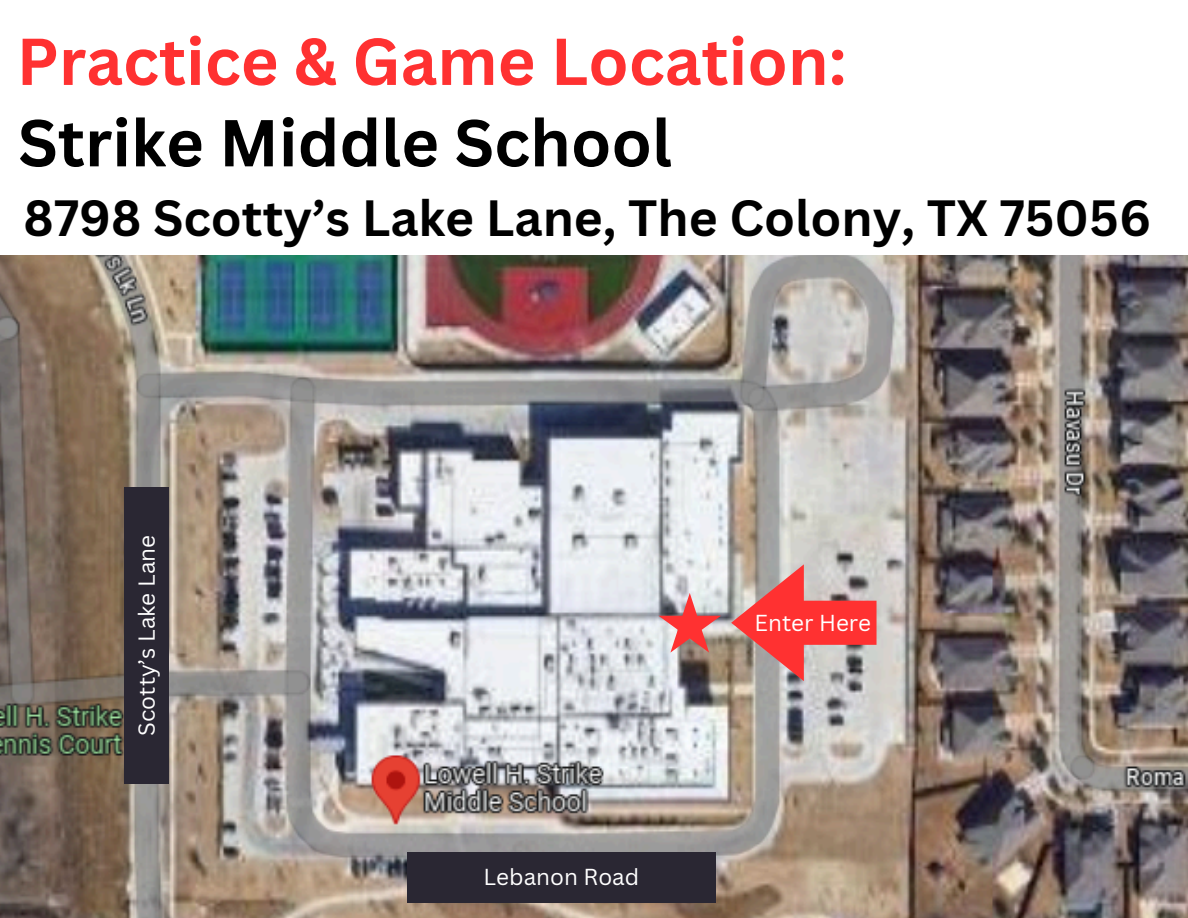
<style>
.page{position:relative;width:1188px;height:918px;background:#fff}
.page>*{position:absolute;margin:0;border:0;box-sizing:border-box;transform-origin:0 0}
.t1{font:700 64.8px "Canva Sans";color:#ff3131}
.t2{font:700 64.8px "Canva Sans";color:#000}
.t3{font:700 49.65px "Canva Sans";color:#000}
.t4{font:22.5px "Canva Sans";color:#fff}
</style>
<div class="page">
<img style="left:0;top:255px;width:1188px;height:663px">
<svg style="left:658px;top:593px;width:63px;height:60px;background:#d08e8e"></svg>
<div style="left:125px;top:487px;width:44px;height:297px;background:#2a2733"></div>
<div style="left:407px;top:853px;width:309px;height:50px;background:#2a2733"></div>
<svg style="left:731px;top:564px;width:146px;height:117px;background:#d57976"></svg>
<p class="t1" style="left:17px;top:16px;width:831px">Practice &amp; Game Location:</p>
<p class="t2" style="left:18px;top:97px;width:655px">Strike Middle School</p>
<p class="t3" style="left:24px;top:183px;width:1129px">8798 Scotty’s Lake Lane, The Colony, TX 75056</p>
<h1 class="t4" style="left:131px;top:736px;width:202px;rotate:-90deg">Scotty’s Lake Lane</h1>
<h2 class="t4" style="left:484px;top:861px;width:157px">Lebanon Road</h2>
<p class="t4" style="left:755px;top:607px;width:118px">Enter Here</p>
</div>
